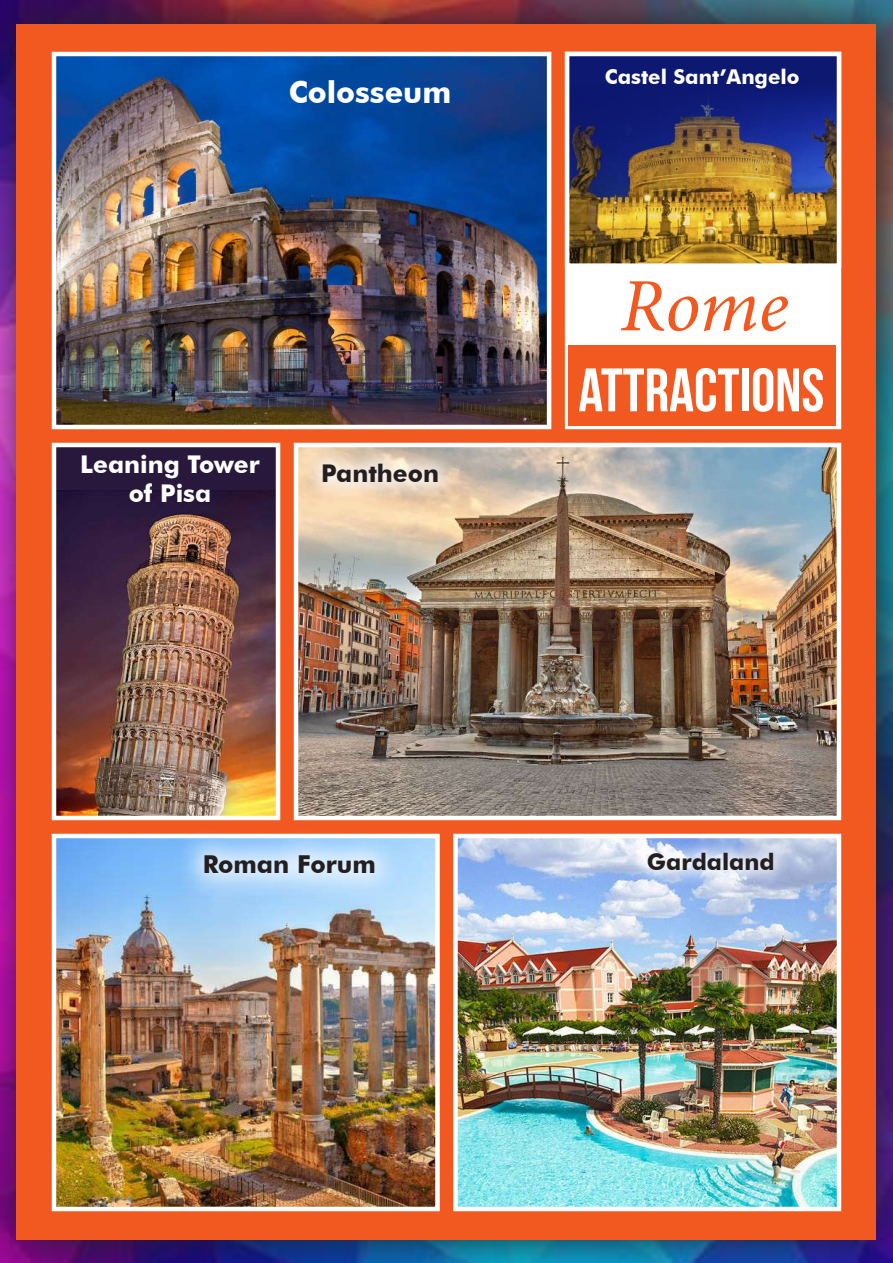
<style>
.page{position:relative;width:893px;height:1263px;background:#fff}
.page>*{position:absolute;margin:0;border:0;box-sizing:border-box;transform-origin:0 0}
.t1{font:italic 75.45px "Minion Pro";color:#f15921}
.t2{font:61.2px "Bebas Neue";color:#fff}
.t3{font:700 30.45px "Futura BT";color:#fff}
.t4{font:700 24.6px "Futura BT";color:#231f20}
.t5{font:700 24.45px/29.2px "Futura BT";color:#fff;text-align:center}
.t6{font:700 24.45px "Futura BT";color:#231f20}
.t7{font:700 22.95px "Futura BT";color:#231f20}
.t8{font:700 20.4px "Futura BT";color:#fff}
</style>
<div class="page">
<img style="left:0;top:0;width:893px;height:1263px">
<div style="left:17px;top:24px;width:859px;height:1215px;background:#f15921"></div>
<img style="left:51px;top:51px;width:501px;height:379px">
<div style="left:565px;top:52px;width:276px;height:377px;background:#fff"></div>
<div style="left:54px;top:445px;width:224px;height:373px;background:#28183c"></div>
<img style="left:57px;top:490px;width:218px;height:325px">
<div style="left:52px;top:443px;width:228px;height:377px;border:4px solid #fff"></div>
<img style="left:299px;top:448px;width:537px;height:367px">
<div style="left:294px;top:443px;width:547px;height:377px;border:4px solid #fff"></div>
<img style="left:57px;top:839px;width:378px;height:367px">
<div style="left:52px;top:834px;width:388px;height:377px;border:4px solid #fff"></div>
<img style="left:458px;top:839px;width:378px;height:367px">
<div style="left:453px;top:834px;width:388px;height:377px;border:4px solid #fff"></div>
<div style="left:569px;top:345px;width:267px;height:81px;background:#f15921"></div>
<div style="left:567px;top:54px;width:272px;height:212px;background:#0d1871"></div>
<img style="left:570px;top:92px;width:266px;height:171px">
<div style="left:565px;top:52px;width:276px;height:216px;border:4px solid #fff"></div>
<div style="left:304px;top:445px;width:153px;height:57px;background:#fff;opacity:.75"></div>
<div style="left:177px;top:827px;width:225px;height:74px;background:#fff;opacity:.75"></div>
<div style="left:630px;top:835px;width:162px;height:54px;background:#fff;opacity:.75"></div>
<p class="t3" style="left:289px;top:74px;width:164px">Colosseum</p>
<p class="t5" style="left:80px;top:449px;width:181px">Leaning Tower of Pisa</p>
<p class="t6" style="left:321px;top:458px;width:119px">Pantheon</p>
<p class="t8" style="left:605px;top:64px;width:196px">Castel Sant’Angelo</p>
<h1 class="t1" style="left:620px;top:255px;width:170px">Rome</h1>
<h2 class="t2" style="left:578px;top:357px;width:247px">ATTRACTIONS</h2>
<p class="t4" style="left:203px;top:849px;width:174px">Roman Forum</p>
<p class="t7" style="left:647px;top:848px;width:129px">Gardaland</p>
</div>
